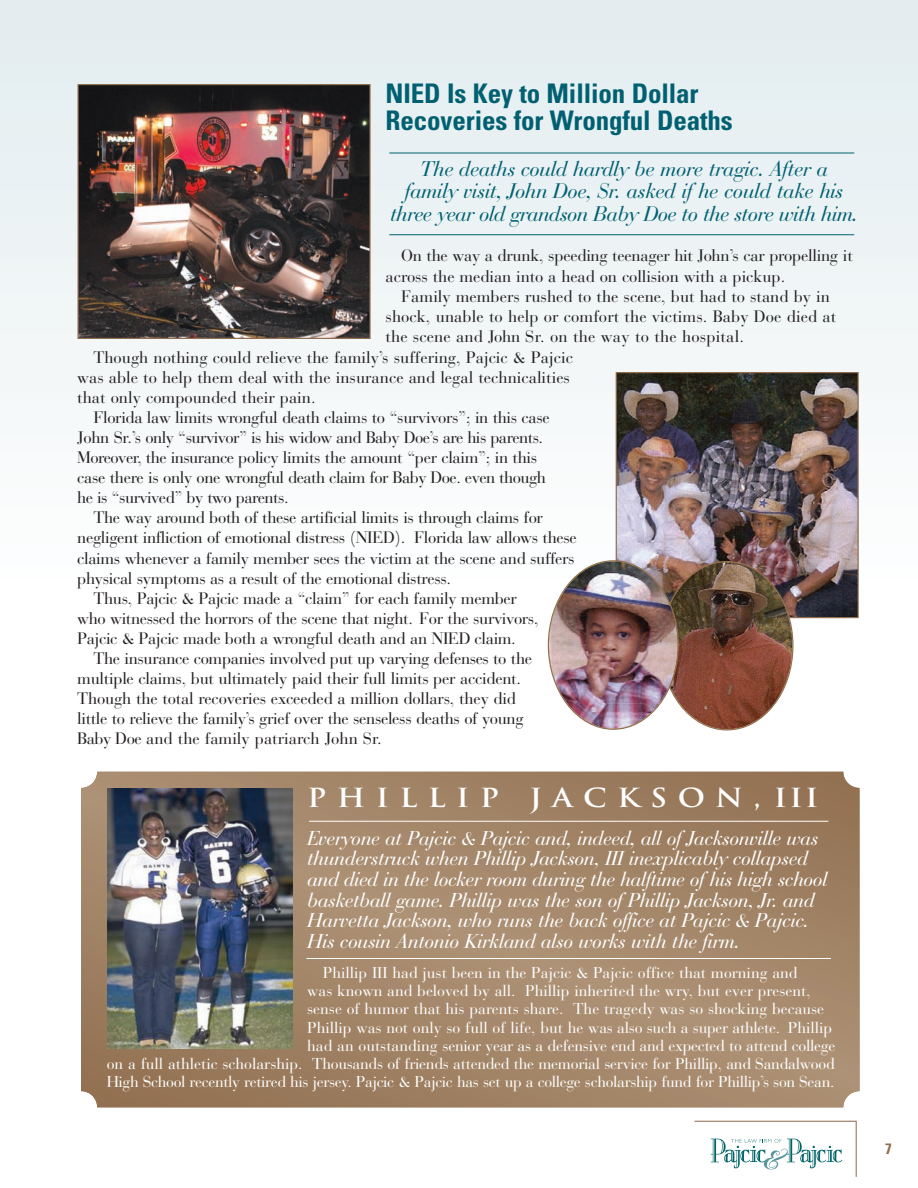
<style>
.page{position:relative;width:918px;height:1188px;background:#fff}
.page>*{position:absolute;margin:0;border:0;box-sizing:border-box;transform-origin:0 0}
.t1{font:700 condensed 27px/27px "Univers";letter-spacing:-.005em;color:#006071}
.t2{font:700 25.65px "Trajan";letter-spacing:.35em;color:#fff;scale:1.15 1}
.t3{font:italic 21px/22.6px "Bauer Bodoni";letter-spacing:-.03em;color:#006071;text-align:center}
.t4{font:italic 19.95px/20.7px "Bauer Bodoni";letter-spacing:-.03em;color:#fff}
.t5{font:16.5px/20.9px "Bauer Bodoni";letter-spacing:-.02em;color:#231f20}
.t6{font:16.5px "Bauer Bodoni";color:#231f20}
.t7{font:16.5px "Bauer Bodoni";letter-spacing:.005em;color:#231f20}
.t8{font:16.5px "Bauer Bodoni";letter-spacing:.01em;color:#231f20}
.t9{font:15.6px "Bauer Bodoni";color:#fff}
.t10{font:15.6px "Bauer Bodoni";letter-spacing:-.02em;color:#fff}
.t11{font:700 condensed 15px "Univers";color:#906e4f}
</style>
<div class="page">
<div style="left:0;top:0;width:918px;height:590px;background:#f0f5f7"></div>
<svg style="left:711px;top:1139px;width:131px;height:31px"></svg>
<hr style="left:856px;top:1121px;width:1px;height:56px;background:#906e4f">
<hr style="left:694px;top:1121px;width:162px;height:1px;background:#906e4f">
<img style="left:79px;top:86px;width:290px;height:251px">
<div style="left:77px;top:84px;width:294px;height:255px;border:1px solid #906e4f"></div>
<img style="left:618px;top:374px;width:239px;height:242px">
<div style="left:616px;top:372px;width:243px;height:246px;border:1px solid #906e4f"></div>
<svg style="left:81px;top:772px;width:778px;height:335px;background:#a38568"></svg>
<img style="left:107px;top:789px;width:185px;height:260px">
<hr style="left:309px;top:821px;width:519px;height:1px;background:#fff">
<hr style="left:306px;top:958px;width:525px;height:1px;background:#fff">
<hr style="left:389px;top:153px;width:465px;height:1px;background:#006071">
<hr style="left:389px;top:234px;width:465px;height:1px;background:#006071">
<img style="left:548px;top:560px;width:246px;height:170px">
<h1 class="t1" style="left:386px;top:83px;width:349px">NIED Is Key to Million Dollar<br>Recoveries for Wrongful Deaths</h1>
<p class="t3" style="left:390px;top:160px;width:470px">The deaths could hardly be more tragic. After a<br>family visit, John Doe, Sr. asked if he could take his three year old grandson Baby Doe to the store with him.</p>
<p class="t5" style="left:386px;top:247px;width:469px;text-indent:16px">On the way a drunk, speeding teenager hit John’s car propelling it across the median into a head on collision with a pickup.</p>
<p class="t6" style="left:401px;top:291px;width:430px">Family members rushed to the scene, but had to stand by in</p>
<p class="t7" style="left:386px;top:311px;width:452px">shock, unable to help or comfort the victims. Baby Doe died at</p>
<p class="t8" style="left:386px;top:331px;width:360px">the scene and John Sr. on the way to the hospital.</p>
<p class="t6" style="left:93px;top:351px;width:481px">Though nothing could relieve the family’s suffering, Pajcic &amp; Pajcic</p>
<p class="t6" style="left:77px;top:371px;width:494px">was able to help them deal with the insurance and legal technicalities</p>
<p class="t6" style="left:77px;top:391px;width:240px">that only compounded their pain.</p>
<p class="t5" style="left:93px;top:409px;width:458px">Florida law limits wrongful death claims to “survivors”; in this case</p>
<p class="t5" style="left:77px;top:429px;width:467px">John Sr.’s only “survivor” is his widow and Baby Doe’s are his parents.</p>
<p class="t5" style="left:77px;top:449px;width:461px">Moreover, the insurance policy limits the amount “per claim”; in this</p>
<p class="t5" style="left:77px;top:469px;width:470px">case there is only one wrongful death claim for Baby Doe. even though</p>
<p class="t5" style="left:77px;top:489px;width:213px">he is “survived” by two parents.</p>
<p class="t5" style="left:93px;top:509px;width:451px">The way around both of these artificial limits is through claims for</p>
<p class="t5" style="left:77px;top:529px;width:501px">negligent infliction of emotional distress (NIED). Florida law allows these</p>
<p class="t5" style="left:77px;top:550px;width:499px">claims whenever a family member sees the victim at the scene and suffers</p>
<p class="t5" style="left:77px;top:570px;width:375px">physical symptoms as a result of the emotional distress.</p>
<p class="t5" style="left:93px;top:590px;width:425px">Thus, Pajcic &amp; Pajcic made a “claim” for each family member</p>
<p class="t5" style="left:77px;top:610px;width:463px">who witnessed the horrors of the scene that night. For the survivors,</p>
<p class="t5" style="left:77px;top:630px;width:440px">Pajcic &amp; Pajcic made both a wrongful death and an NIED claim.</p>
<p class="t5" style="left:93px;top:650px;width:440px">The insurance companies involved put up varying defenses to the</p>
<p class="t5" style="left:77px;top:670px;width:445px">multiple claims, but ultimately paid their full limits per accident.</p>
<p class="t5" style="left:77px;top:690px;width:440px">Though the total recoveries exceeded a million dollars, they did</p>
<p class="t5" style="left:77px;top:710px;width:448px">little to relieve the family’s grief over the senseless deaths of young</p>
<p class="t6" style="left:77px;top:733px;width:306px">Baby Doe and the family patriarch John Sr.</p>
<h2 class="t2" style="left:307px;top:783px;width:446px">PHILLIP JACKSON,III</h2>
<p class="t4" style="left:307px;top:830px;width:522px">Everyone at Pajcic &amp; Pajcic and, indeed, all of Jacksonville was thunderstruck when Phillip Jackson, III inexplicably collapsed and died in the locker room during the halftime of his high school basketball game. Phillip was the son of Phillip Jackson, Jr. and Harvetta Jackson, who runs the back office at Pajcic &amp; Pajcic.<br>His cousin Antonio Kirkland also works with the firm.</p>
<p class="t9" style="left:323px;top:967px;width:476px">Phillip III had just been in the Pajcic &amp; Pajcic office that morning and</p>
<p class="t9" style="left:307px;top:985px;width:505px">was known and beloved by all. Phillip inherited the wry, but ever present,</p>
<p class="t9" style="left:307px;top:1003px;width:519px">sense of humor that his parents share. The tragedy was so shocking because</p>
<p class="t9" style="left:307px;top:1022px;width:527px">Phillip was not only so full of life, but he was also such a super athlete. Phillip</p>
<p class="t9" style="left:307px;top:1040px;width:530px">had an outstanding senior year as a defensive end and expected to attend college</p>
<p class="t9" style="left:107px;top:1058px;width:729px">on a full athletic scholarship. Thousands of friends attended the memorial service for Phillip, and Sandalwood</p>
<p class="t10" style="left:107px;top:1076px;width:729px">High School recently retired his jersey. Pajcic &amp; Pajcic has set up a college scholarship fund for Phillip’s son Sean.</p>
<p class="t11" style="left:885px;top:1143px;width:8px">7</p>
</div>
